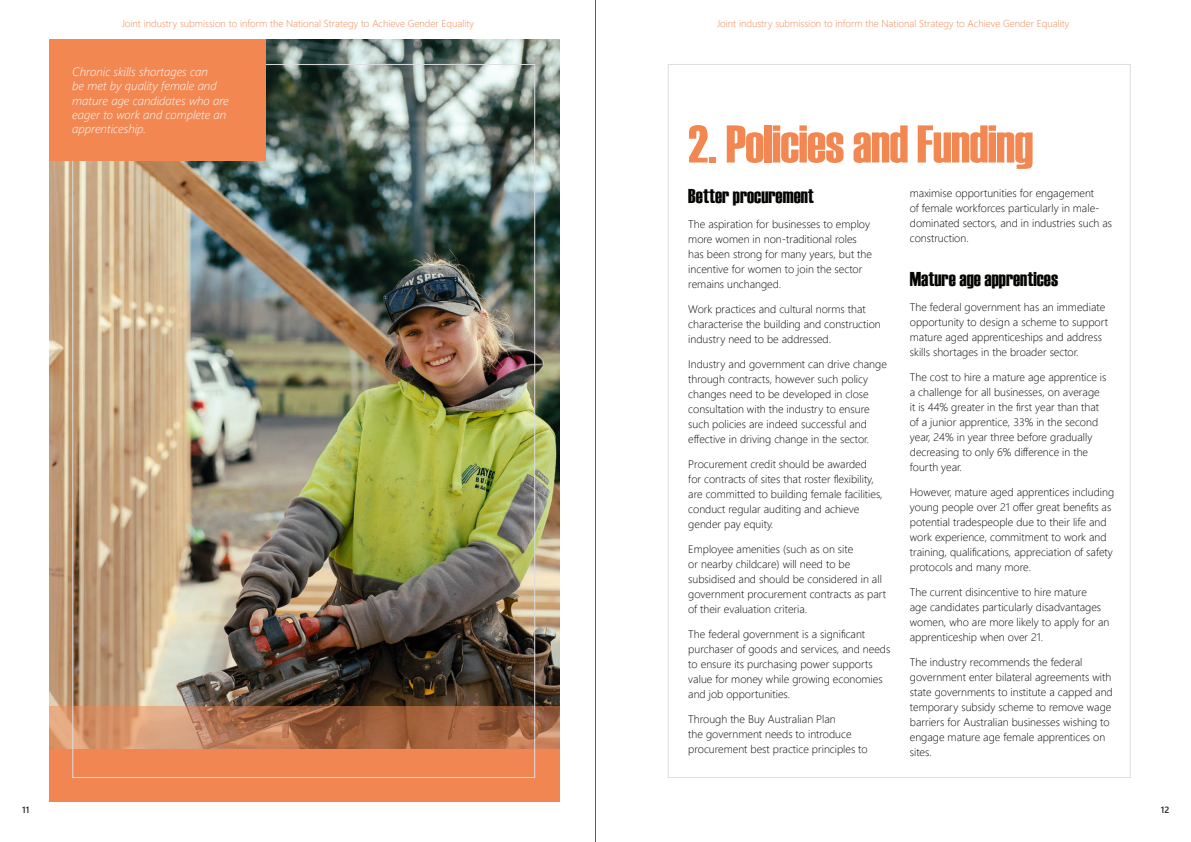
<style>
.page{position:relative;width:1191px;height:842px;background:#fff}
.page>*{position:absolute;margin:0;border:0;box-sizing:border-box;transform-origin:0 0}
.t1{font:53px "Haettenschweiler";letter-spacing:-.01em;color:#f28752}
.t2{font:20px "Haettenschweiler";color:#040503}
.t3{font:italic 300 12px/14.4px "Segoe UI";color:#fff}
.t4{font:300 11px/15px "Segoe UI";color:#040503}
.t5{font:300 10px "Segoe UI";color:#f18652}
.t6{font:600 9px "Segoe UI";color:#231f20}
</style>
<div class="page">
<hr style="left:595px;top:0;width:1px;height:842px;background:#5d5a60">
<img style="left:49px;top:39px;width:510px;height:667px">
<div style="left:49px;top:749px;width:510px;height:53px;background:#f18652"></div>
<svg style="left:49px;top:706px;width:510px;height:43px;background:#b47753"></svg>
<div style="left:49px;top:39px;width:216px;height:122px;background:#f28752"></div>
<p class="t5" style="left:122px;top:14px;width:354px">Joint industry submission to inform the National Strategy to Achieve Gender Equality</p>
<p class="t5" style="left:717px;top:14px;width:354px">Joint industry submission to inform the National Strategy to Achieve Gender Equality</p>
<p class="t3" style="left:72px;top:62px;width:158px">Chronic skills shortages can<br>be met by quality female and mature age candidates who are eager to work and complete an apprenticeship.</p>
<p class="t1" style="left:688px;top:108px;width:346px">2. Policies and Funding</p>
<p class="t2" style="left:688px;top:182px;width:127px">Better procurement</p>
<p class="t4" style="left:688px;top:215px;width:185px">The aspiration for businesses to employ more women in non-traditional roles has been strong for many years, but the incentive for women to join the sector remains unchanged.</p>
<p class="t4" style="left:688px;top:300px;width:194px">Work practices and cultural norms that characterise the building and construction industry need to be addressed.</p>
<p class="t4" style="left:688px;top:355px;width:200px">Industry and government can drive change through contracts, however such policy changes need to be developed in close consultation with the industry to ensure such policies are indeed successful and effective in driving change in the sector.</p>
<p class="t4" style="left:688px;top:455px;width:196px">Procurement credit should be awarded<br>for contracts of sites that roster flexibility, are committed to building female facilities, conduct regular auditing and achieve gender pay equity.</p>
<p class="t4" style="left:688px;top:540px;width:199px">Employee amenities (such as on site<br>or nearby childcare) will need to be subsidised and should be considered in all government procurement contracts as part of their evaluation criteria.</p>
<p class="t4" style="left:688px;top:625px;width:203px">The federal government is a significant purchaser of goods and services, and needs to ensure its purchasing power supports value for money while growing economies and job opportunities.</p>
<p class="t4" style="left:688px;top:710px;width:181px">Through the Buy Australian Plan<br>the government needs to introduce procurement best practice principles to</p>
<p class="t4" style="left:910px;top:184px;width:204px">maximise opportunities for engagement<br>of female workforces particularly in male&shy;dominated sectors, and in industries such as construction.</p>
<p class="t2" style="left:910px;top:265px;width:150px">Mature age apprentices</p>
<p class="t4" style="left:910px;top:298px;width:200px">The federal government has an immediate opportunity to design a scheme to support mature aged apprenticeships and address skills shortages in the broader sector.</p>
<p class="t4" style="left:910px;top:368px;width:198px">The cost to hire a mature age apprentice is a challenge for all businesses, on average it is 44% greater in the first year than that of a junior apprentice, 33% in the second year, 24% in year three before gradually decreasing to only 6% difference in the fourth year.</p>
<p class="t4" style="left:910px;top:483px;width:206px">However, mature aged apprentices including young people over 21 offer great benefits as potential tradespeople due to their life and work experience, commitment to work and training, qualifications, appreciation of safety protocols and many more.</p>
<p class="t4" style="left:910px;top:583px;width:201px">The current disincentive to hire mature<br>age candidates particularly disadvantages women, who are more likely to apply for an apprenticeship when over 21.</p>
<p class="t4" style="left:910px;top:653px;width:204px">The industry recommends the federal government enter bilateral agreements with state governments to institute a capped and temporary subsidy scheme to remove wage barriers for Australian businesses wishing to engage mature age female apprentices on sites.</p>
<p class="t6" style="left:22px;top:801px;width:9px">11</p>
<p class="t6" style="left:1160px;top:801px;width:10px">12</p>
</div>
